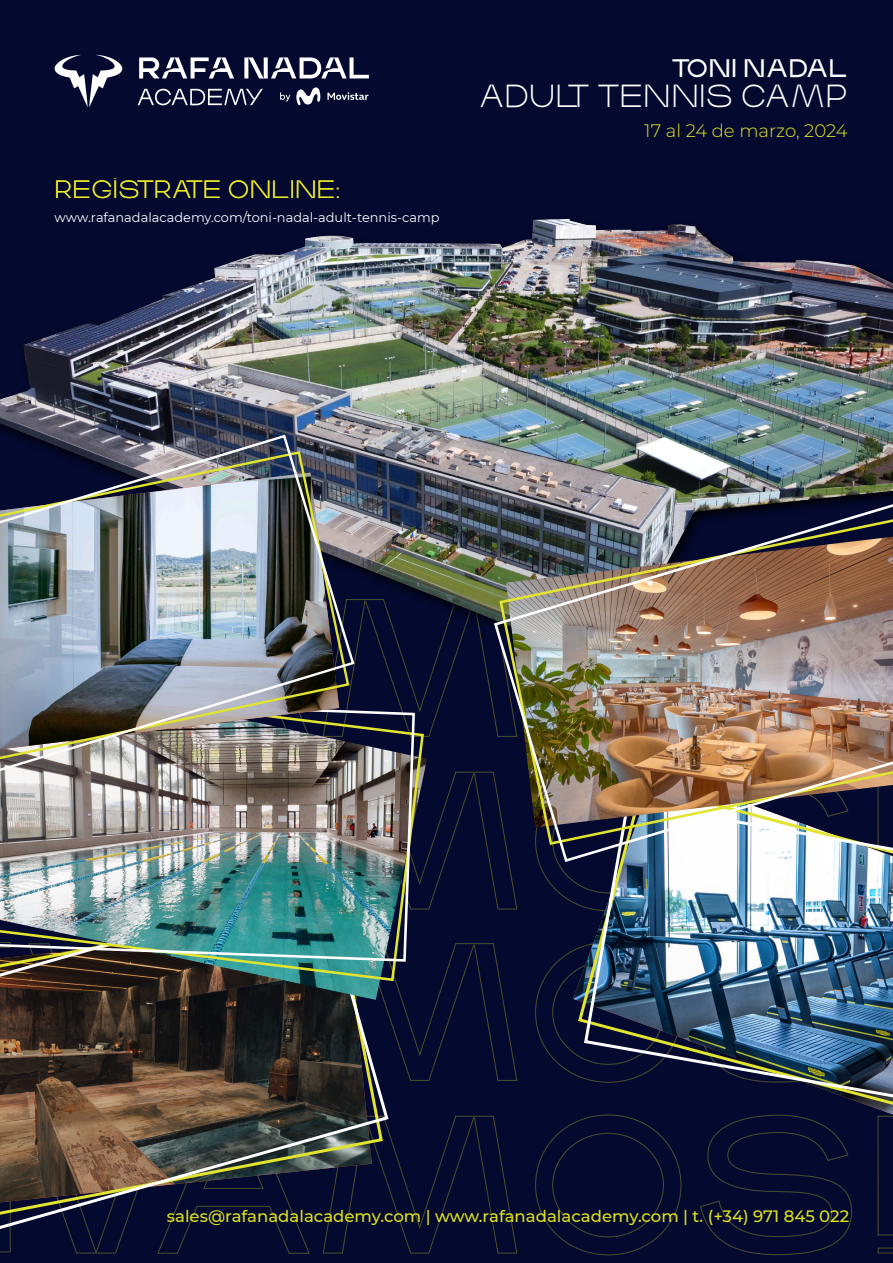
<style>
.page{position:relative;width:893px;height:1263px;background:#04092f}
.page>*{position:absolute;margin:0;border:0;box-sizing:border-box;transform-origin:0 0}
.t1{font:300 32.55px "Trash";color:#fff}
.t2{font:25.8px "Trash";color:#fff}
.t3{font:300 25.5px "Trash";color:#eae727}
.t4{font:300 18px "Montserrat";color:#eae727}
.t5{font:500 16.5px "Montserrat";color:#dee21b}
.t6{font:12.9px "Montserrat";color:#fff}
</style>
<div class="page">
<svg style="left:390px;top:943px;width:128px;height:138px"></svg>
<svg style="left:535px;top:950px;width:38px;height:124px"></svg>
<svg style="left:0;top:1248px;width:11px;height:5px"></svg>
<svg style="left:74px;top:1248px;width:236px;height:6px"></svg>
<svg style="left:322px;top:1115px;width:196px;height:139px"></svg>
<svg style="left:535px;top:1121px;width:147px;height:135px"></svg>
<svg style="left:700px;top:1143px;width:152px;height:113px"></svg>
<svg style="left:877px;top:1143px;width:16px;height:111px"></svg>
<svg style="left:427px;top:771px;width:91px;height:139px"></svg>
<svg style="left:539px;top:864px;width:34px;height:39px"></svg>
<img style="left:0;top:218px;width:893px;height:456px">
<svg style="left:0;top:1000px;width:390px;height:248px"></svg>
<svg style="left:576px;top:882px;width:303px;height:261px"></svg>
<img style="left:582px;top:864px;width:311px;height:262px">
<img style="left:0;top:668px;width:427px;height:332px">
<img style="left:0;top:674px;width:425px;height:308px">
<img style="left:0;top:694px;width:416px;height:269px">
<img style="left:492px;top:486px;width:401px;height:378px">
<img style="left:0;top:433px;width:356px;height:365px">
<svg style="left:296px;top:87px;width:72px;height:18px"></svg>
<svg style="left:280px;top:92px;width:10px;height:9px"></svg>
<svg style="left:139px;top:57px;width:230px;height:21px"></svg>
<svg style="left:55px;top:55px;width:67px;height:52px"></svg>
<svg style="left:138px;top:89px;width:125px;height:16px"></svg>
<h3 class="t3" style="left:55px;top:173px;width:286px">REGÍSTRATE ONLINE:</h3>
<p class="t6" style="left:55px;top:209px;width:386px">www.rafanadalacademy.com/toni-nadal-adult-tennis-camp</p>
<h2 class="t2" style="left:671px;top:52px;width:178px">TONI NADAL</h2>
<h1 class="t1" style="left:479px;top:76px;width:370px">ADULT TENNIS CAMP</h1>
<p class="t4" style="left:644px;top:118px;width:205px">17 al 24 de marzo, 2024</p>
<p class="t5" style="left:167px;top:1205px;width:684px">sales@rafanadalacademy.com | www.rafanadalacademy.com | t. (+34) 971 845 022</p>
</div>
